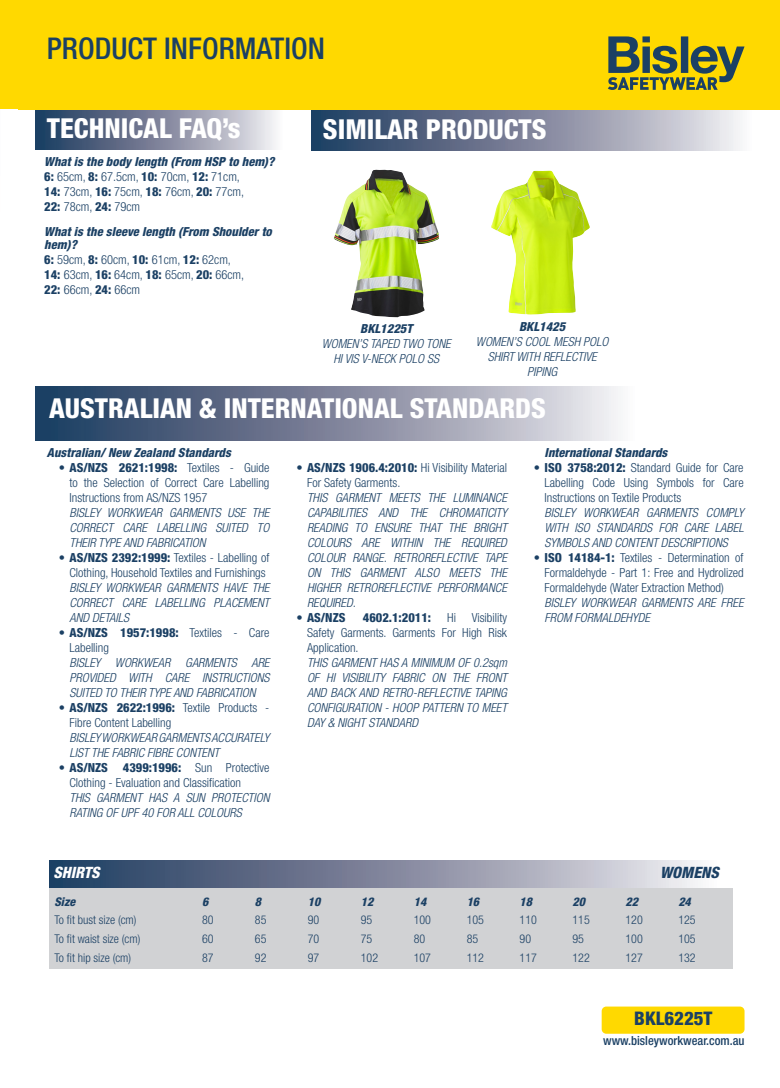
<style>
.page{position:relative;width:780px;height:1088px;background:#fff}
.page>*{position:absolute;margin:0;border:0;box-sizing:border-box;transform-origin:0 0}
.t1{font:500 condensed 30px "Helvetica Neue LT Std";color:#1b4064}
.t2{font:800 condensed 27.5px "Helvetica Neue LT Std";color:#fff}
.t3{font:800 condensed 18.75px "Helvetica Neue LT Std";color:#1b4064}
.t4{font:italic 800 condensed 15.62px "Helvetica Neue LT Std";color:#fff}
.t5{font:italic 800 condensed 15.62px "Helvetica Neue LT Std";color:#1b4064}
.t6{font:italic 300 condensed 12.5px/15px "Helvetica Neue LT Std";color:#1b4064;text-align:justify}
.t7{font:300 condensed 12.5px/15px "Helvetica Neue LT Std";color:#1b4064}
.t8{font:italic 800 condensed 12.5px/12.5px "Helvetica Neue LT Std";color:#1b4064}
.t9{font:500 condensed 12.5px "Helvetica Neue LT Std";color:#1b4064}
.t10{font:800 condensed 12.5px "Helvetica Neue LT Std";color:#1b4064}
.t11{font:300 condensed 12px/18.8px "Helvetica Neue LT Std";color:#1b4064}
.t12{font:italic 800 condensed 12px "Helvetica Neue LT Std";color:#1b4064}
.s1{font-weight:800}
.s2{font-weight:800;font-style:italic}
</style>
<div class="page">
<svg style="left:35px;top:109px;width:276px;height:40px;background:#9199a6"></svg>
<svg style="left:311px;top:109px;width:451px;height:41px;background:#8a91a0"></svg>
<div style="left:0;top:0;width:18px;height:109px;background:#ffd900"></div>
<div style="left:18px;top:0;width:762px;height:109px;background:#ffd900"></div>
<div style="left:601px;top:1006px;width:143px;height:28px;background:#ffd900;border-radius:5px"></div>
<svg style="left:608px;top:36px;width:136px;height:54px"></svg>
<img style="left:334px;top:170px;width:105px;height:147px">
<div style="left:49px;top:887px;width:683px;height:81px;background:#d1d2d4"></div>
<svg style="left:49px;top:860px;width:649px;height:27px;background:#818aa0"></svg>
<svg style="left:35px;top:387px;width:583px;height:53px;background:#7f899f"></svg>
<img style="left:491px;top:171px;width:98px;height:144px">
<p class="t1" style="left:47px;top:31px;width:279px">PRODUCT INFORMATION</p>
<p class="t2" style="left:47px;top:111px;width:195px">TECHNICAL FAQ’s</p>
<p class="t2" style="left:323px;top:112px;width:225px">SIMILAR PRODUCTS</p>
<p class="t8" style="left:44px;top:156px;width:232px">What is the body length (From HSP to hem)?</p>
<p class="t7" style="left:44px;top:169px;width:197px"><span class="s1">6:</span> 65cm, <span class="s1">8:</span> 67.5cm, <span class="s1">10:</span> 70cm, <span class="s1">12:</span> 71cm,</p>
<p class="t7" style="left:44px;top:184px;width:201px"><span class="s1">14:</span> 73cm, <span class="s1">16:</span> 75cm, <span class="s1">18:</span> 76cm, <span class="s1">20:</span> 77cm,<br><span class="s1">22:</span> 78cm, <span class="s1">24:</span> 79cm</p>
<p class="t8" style="left:44px;top:226px;width:229px">What is the sleeve length (From Shoulder to hem)?</p>
<p class="t7" style="left:44px;top:252px;width:188px"><span class="s1">6:</span> 59cm, <span class="s1">8:</span> 60cm, <span class="s1">10:</span> 61cm, <span class="s1">12:</span> 62cm,</p>
<p class="t7" style="left:44px;top:267px;width:201px"><span class="s1">14:</span> 63cm, <span class="s1">16:</span> 64cm, <span class="s1">18:</span> 65cm, <span class="s1">20:</span> 66cm,<br><span class="s1">22:</span> 66cm, <span class="s1">24:</span> 66cm</p>
<p class="t8" style="left:360px;top:322px;width:54px">BKL1225T</p>
<p class="t6" style="left:321px;top:337px;width:131px;text-align:center">WOMEN’S TAPED TWO TONE<br>HI VIS V-NECK POLO SS</p>
<p class="t8" style="left:519px;top:321px;width:48px">BKL1425</p>
<p class="t6" style="left:476px;top:335px;width:134px;text-align:center">WOMEN’S COOL MESH POLO<br>SHIRT WITH REFLECTIVE<br>PIPING</p>
<p class="t2" style="left:49px;top:391px;width:498px">AUSTRALIAN &amp; INTERNATIONAL STANDARDS</p>
<p class="t8" style="left:47px;top:446px;width:185px">Australian/ New Zealand Standards</p>
<p class="t7" style="left:69px;top:460px;width:201px;text-align:justify;text-indent:-11px"><span class="s1">• AS/NZS 2621:1998:</span> Textiles - Guide to the Selection of Correct Care Labelling Instructions from AS/NZS 1957</p>
<p class="t6" style="left:69px;top:505px;width:201px">BISLEY WORKWEAR GARMENTS USE THE CORRECT CARE LABELLING SUITED TO THEIR TYPE AND FABRICATION</p>
<p class="t7" style="left:59px;top:550px;width:212px;text-align:center"><span class="s1">• AS/NZS 2392:1999:</span> Textiles - Labelling of<br>Clothing, Household Textiles and Furnishings</p>
<p class="t6" style="left:69px;top:580px;width:201px">BISLEY WORKWEAR GARMENTS HAVE THE CORRECT CARE LABELLING PLACEMENT AND DETAILS</p>
<p class="t7" style="left:69px;top:625px;width:201px;text-indent:-11px"><span class="s1">• AS/NZS 1957:1998:</span> Textiles - Care<br>Labelling</p>
<p class="t6" style="left:69px;top:655px;width:201px">BISLEY WORKWEAR GARMENTS ARE PROVIDED WITH CARE INSTRUCTIONS SUITED TO THEIR TYPE AND FABRICATION</p>
<p class="t7" style="left:69px;top:700px;width:201px;text-indent:-11px"><span class="s1">• AS/NZS 2622:1996:</span> Textile Products -<br>Fibre Content Labelling</p>
<p class="t6" style="left:69px;top:730px;width:201px">BISLEY WORKWEAR GARMENTS ACCURATELY<br>LIST THE FABRIC FIBRE CONTENT</p>
<p class="t7" style="left:69px;top:760px;width:201px;text-indent:-11px"><span class="s1">• AS/NZS 4399:1996:</span> Sun Protective<br>Clothing - Evaluation and Classification</p>
<p class="t6" style="left:69px;top:790px;width:201px">THIS GARMENT HAS A SUN PROTECTION<br>RATING OF UPF 40 FOR ALL COLOURS</p>
<p class="t7" style="left:307px;top:460px;width:201px;text-indent:-11px"><span class="s1">• AS/NZS 1906.4:2010:</span> Hi Visibility Material<br>For Safety Garments.</p>
<p class="t6" style="left:307px;top:490px;width:201px">THIS GARMENT MEETS THE LUMINANCE CAPABILITIES AND THE CHROMATICITY READING TO ENSURE THAT THE BRIGHT COLOURS ARE WITHIN THE REQUIRED COLOUR RANGE. RETROREFLECTIVE TAPE ON THIS GARMENT ALSO MEETS THE HIGHER RETROREFLECTIVE PERFORMANCE REQUIRED.</p>
<p class="t10" style="left:296px;top:610px;width:51px">• AS/NZS</p>
<p class="t10" style="left:363px;top:610px;width:70px">4602.1:2011:</p>
<p class="t7" style="left:307px;top:610px;width:201px;text-align:justify;text-indent:140px">Hi Visibility Safety Garments. Garments For High Risk Application.</p>
<p class="t6" style="left:307px;top:655px;width:201px">THIS GARMENT HAS A MINIMUM OF 0.2sqm OF HI VISIBILITY FABRIC ON THE FRONT AND BACK AND RETRO-REFLECTIVE TAPING CONFIGURATION - HOOP PATTERN TO MEET DAY &amp; NIGHT STANDARD</p>
<p class="t8" style="left:544px;top:446px;width:124px">International Standards</p>
<p class="t7" style="left:544px;top:460px;width:201px;text-align:justify;text-indent:-11px"><span class="s1">• ISO 3758:2012:</span> Standard Guide for Care Labelling Code Using Symbols for Care Instructions on Textile Products</p>
<p class="t6" style="left:544px;top:505px;width:200px">BISLEY WORKWEAR GARMENTS COMPLY WITH ISO STANDARDS FOR CARE LABEL SYMBOLS AND CONTENT DESCRIPTIONS</p>
<p class="t7" style="left:544px;top:550px;width:200px;text-align:justify;text-indent:-11px"><span class="s1">• ISO 14184-1:</span> Textiles - Determination of Formaldehyde - Part 1: Free and Hydrolized Formaldehyde (Water Extraction Method)</p>
<p class="t6" style="left:544px;top:595px;width:200px">BISLEY WORKWEAR GARMENTS ARE FREE<br>FROM FORMALDEHYDE</p>
<p class="t4" style="left:53px;top:863px;width:48px">SHIRTS</p>
<p class="t5" style="left:660px;top:863px;width:60px">WOMENS</p>
<p class="t12" style="left:54px;top:894px;width:22px">Size</p>
<p class="t11" style="left:54px;top:910px;width:84px">To fit bust size (cm)</p>
<p class="t11" style="left:54px;top:929px;width:87px">To fit waist size (cm)</p>
<p class="t11" style="left:54px;top:948px;width:78px">To fit hip size (cm)</p>
<p class="t11" style="left:202px;top:892px;width:13px"><span class="s2">6<br></span>80<br>60<br>87</p>
<p class="t11" style="left:255px;top:892px;width:13px"><span class="s2">8<br></span>85<br>65<br>92</p>
<p class="t11" style="left:308px;top:892px;width:14px;text-align:justify"><span class="s2">10<br></span>90<br>70<br>97</p>
<p class="t11" style="left:361px;top:892px;width:19px"><span class="s2">12<br></span>95<br>75<br>102</p>
<p class="t11" style="left:413px;top:892px;width:19px"><span class="s2">14<br></span>100<br>80<br>107</p>
<p class="t11" style="left:466px;top:892px;width:19px"><span class="s2">16<br></span>105<br>85<br>112</p>
<p class="t11" style="left:519px;top:892px;width:19px"><span class="s2">18<br></span>110<br>90<br>117</p>
<p class="t11" style="left:572px;top:892px;width:19px"><span class="s2">20<br></span>115<br>95<br>122</p>
<p class="t11" style="left:625px;top:892px;width:19px"><span class="s2">22<br></span>120<br>100<br>127</p>
<p class="t11" style="left:678px;top:892px;width:19px"><span class="s2">24<br></span>125<br>105<br>132</p>
<p class="t3" style="left:634px;top:1007px;width:80px">BKL6225T</p>
<p class="t9" style="left:603px;top:1033px;width:143px">www.bisleyworkwear.com.au</p>
</div>
